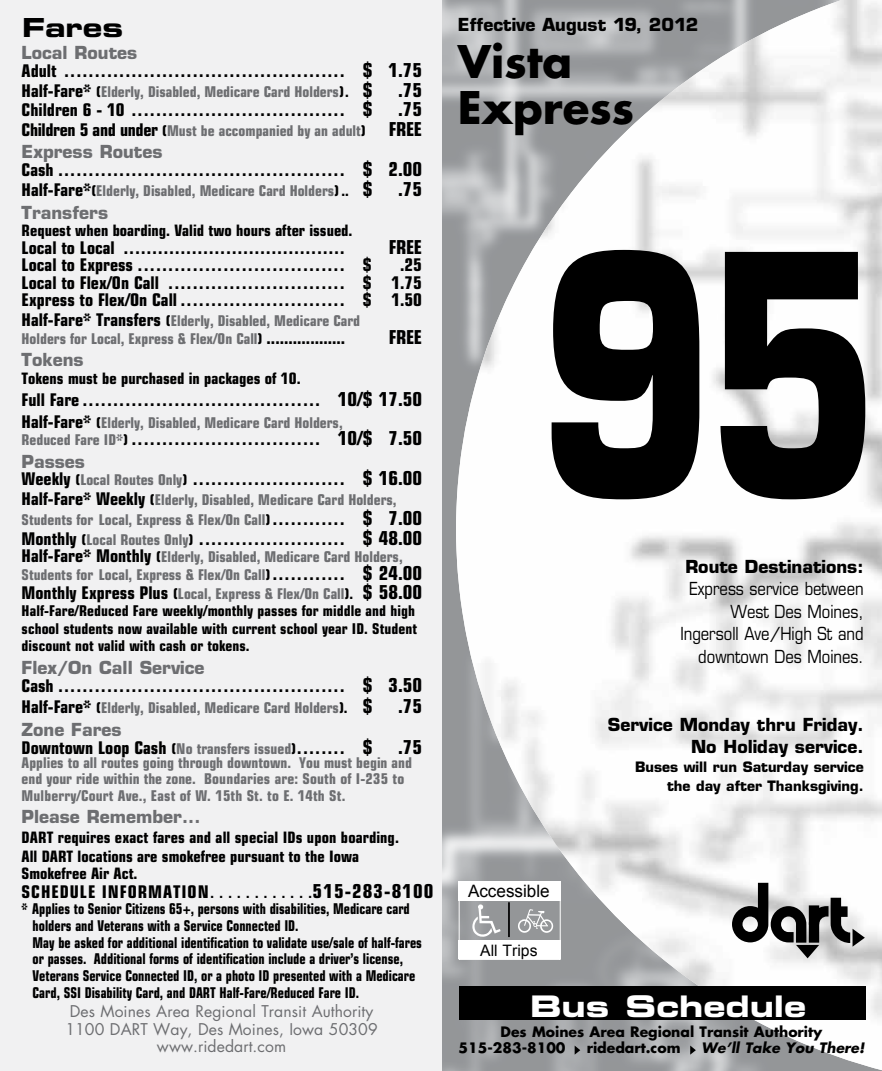
<style>
.page{position:relative;width:882px;height:1071px;background:#fff}
.page>*{position:absolute;margin:0;border:0;box-sizing:border-box;transform-origin:0 0}
.t1{font:700 327.25px "Eurostile";color:#000;scale:.75 1}
.t2{font:700 43.75px/46.4px "Futura";color:#000}
.t3{font:29.75px "Eurostile Bold Extended Two";color:#fff}
.t4{font:26.25px "Eurostile Bold Extended Two";color:#000}
.t5{font:700 condensed 19.25px "Eurostile";letter-spacing:-.02em;color:#000}
.t6{font:700 condensed 17.5px/17.5px "Eurostile";color:#000}
.t7{font:700 17.5px/22.6px "Eurostile";color:#000;text-align:right}
.t8{font:17.5px/22.6px "Eurostile";color:#000;text-align:right;scale:.85 1}
.t9{font:700 condensed 17.5px "Eurostile";letter-spacing:.055em;color:#000}
.t10{font:700 17.5px "Eurostile";color:#6d6e71}
.t11{font:17.15px "Arial";color:#000}
.t12{font:700 condensed 15.75px/19.2px "Eurostile";color:#000}
.t13{font:15.75px/17.5px "Futura";letter-spacing:.005em;color:#6d6e71;text-align:center}
.t14{font:15.75px "Arial";color:#000}
.t15{font:700 condensed 14.88px/17.5px "Eurostile";color:#6d6e71}
.t16{font:700 condensed 14.88px/16.6px "Eurostile";color:#000;scale:.9 1}
.t17{font:700 condensed 14.88px/17.5px "Eurostile";color:#000}
.t18{font:700 14px/16.8px "Futura";color:#000}
.t19{font:700 14px/18.9px "Eurostile";color:#000;text-align:right}
.t20{font:italic 700 14px "Futura";color:#000}
.s1{font-stretch:normal;color:#6d6e71}
.s2{font-size:19.25px}
.s3{font-size:17.5px;color:#000}
.s4{color:#000}
.s5{font-size:19.25px;color:#000}
.s6{font-size:14.88px;color:#6d6e71}
.s7{font-size:14.88px}
.s8{font-size:17.5px}
.s9{color:#6d6e71}
.s10{font-size:14px}
</style>
<div class="page">
<img style="left:441px;top:0;width:15px;height:1071px">
<img style="left:456px;top:0;width:426px;height:1070px">
<div style="left:0;top:0;width:441px;height:1071px;background:#f1f1f2"></div>
<svg style="left:732px;top:883px;width:133px;height:75px"></svg>
<svg style="left:472px;top:904px;width:29px;height:33px"></svg>
<div style="left:459px;top:881px;width:102px;height:79px;border:1px solid #fff"></div>
<div style="left:459px;top:881px;width:102px;height:20px;background:#fff"></div>
<div style="left:459px;top:940px;width:102px;height:19px;background:#fff"></div>
<svg style="left:518px;top:909px;width:35px;height:24px"></svg>
<div style="left:459px;top:986px;width:406px;height:33px;background:#000"></div>
<hr style="left:508px;top:902px;width:2px;height:35px;background:#000">
<svg style="left:575px;top:1046px;width:5px;height:9px"></svg>
<svg style="left:690px;top:1046px;width:6px;height:9px"></svg>
<h3 class="t4" style="left:22px;top:9px;width:103px">Fares</h3>
<p class="t6" style="left:22px;top:44px;width:402px"><span class="s1">Local Routes<br></span>Adult .............................................. <span class="s2">$ 1.75</span></p>
<p class="t15" style="left:22px;top:83px;width:352px"><span class="s3">Half-Fare*</span> <span class="s4">(</span>Elderly, Disabled, Medicare Card Holders<span class="s4">).</span> <span class="s5">$</span></p>
<p class="t5" style="left:398px;top:79px;width:26px">.75</p>
<p class="t6" style="left:22px;top:101px;width:352px">Children 6 - 10 ................................... <span class="s2">$</span></p>
<p class="t5" style="left:398px;top:98px;width:26px">.75</p>
<p class="t15" style="left:22px;top:122px;width:402px"><span class="s3">Children 5 and under</span> <span class="s4">(</span>Must be accompanied by an adult<span class="s4">)</span> <span class="s5">FREE</span></p>
<p class="t6" style="left:22px;top:143px;width:402px"><span class="s1">Express Routes<br></span>Cash ............................................... <span class="s2">$ 2.00</span></p>
<p class="t15" style="left:22px;top:182px;width:352px"><span class="s3">Half-Fare*</span><span class="s4">(</span>Elderly, Disabled, Medicare Card Holders<span class="s4">)..</span> <span class="s5">$</span></p>
<p class="t5" style="left:398px;top:177px;width:26px">.75</p>
<p class="t10" style="left:22px;top:201px;width:88px">Transfers</p>
<p class="t12" style="left:22px;top:221px;width:332px">Request when boarding. Valid two hours after issued.</p>
<p class="t6" style="left:22px;top:239px;width:324px">Local to Local .......................................</p>
<p class="t5" style="left:389px;top:235px;width:35px">FREE</p>
<p class="t6" style="left:22px;top:256px;width:352px">Local to Express .................................. $</p>
<p class="t6" style="left:22px;top:256px;width:402px;text-align:justify;text-indent:379px">.25<br>Local to Flex/On Call ............................. $ 1.75<br>Express to Flex/On Call........................... $ 1.50</p>
<p class="t15" style="left:22px;top:312px;width:340px"><span class="s3">Half-Fare* Transfers</span> <span class="s4">(</span>Elderly, Disabled, Medicare Card<br>Holders for Local, Express &amp; Flex/On Call<span class="s4">)</span> <span class="s3">..................</span></p>
<p class="t5" style="left:389px;top:325px;width:35px">FREE</p>
<p class="t10" style="left:22px;top:349px;width:64px">Tokens</p>
<p class="t12" style="left:22px;top:369px;width:281px">Tokens must be purchased in packages of 10.</p>
<p class="t6" style="left:22px;top:391px;width:402px">Full Fare....................................... <span class="s2">10/$ 17.50</span></p>
<p class="t15" style="left:22px;top:413px;width:323px"><span class="s3">Half-Fare*</span> <span class="s4">(</span>Elderly, Disabled, Medicare Card Holders,</p>
<p class="t6" style="left:22px;top:427px;width:402px;line-height:22.6px"><span class="s6">Reduced Fare ID*</span><span class="s7">)</span> ............................... <span class="s2">10/$ 7.50<br></span><span class="s1">Passes</span></p>
<p class="t6" style="left:22px;top:470px;width:402px">Weekly <span class="s7">(</span><span class="s6">Local Routes Only</span><span class="s7">)</span> ......................... <span class="s2">$ 16.00</span></p>
<p class="t15" style="left:22px;top:490px;width:402px;line-height:20.1px"><span class="s3">Half-Fare* Weekly</span> <span class="s4">(</span>Elderly, Disabled, Medicare Card Holders,<br>Students for Local, Express &amp; Flex/On Call<span class="s4">)</span> <span class="s3">............</span> <span class="s5">$ 7.00</span></p>
<p class="t6" style="left:22px;top:530px;width:402px">Monthly <span class="s7">(</span><span class="s6">Local Routes Only</span><span class="s7">)</span> ........................ <span class="s2">$ 48.00</span></p>
<p class="t15" style="left:22px;top:548px;width:402px"><span class="s3">Half-Fare* Monthly</span> <span class="s4">(</span>Elderly, Disabled, Medicare Card Holders,<br>Students for Local, Express &amp; Flex/On Call<span class="s4">)</span> <span class="s3">............</span> <span class="s5">$ 24.00</span></p>
<p class="t17" style="left:22px;top:585px;width:402px"><span class="s8">Monthly Express Plus</span> (<span class="s9">Local, Express &amp; Flex/On Call</span>). <span class="s2">$ 58.00<br></span>Half-Fare/Reduced Fare weekly/monthly passes for middle and high school students now available with current school year ID. Student discount not valid with cash or tokens.</p>
<p class="t6" style="left:22px;top:659px;width:402px"><span class="s1">Flex/On Call Service<br></span>Cash ............................................... <span class="s2">$ 3.50</span></p>
<p class="t15" style="left:22px;top:699px;width:352px"><span class="s3">Half-Fare*</span> <span class="s4">(</span>Elderly, Disabled, Medicare Card Holders<span class="s4">).</span> <span class="s5">$</span></p>
<p class="t5" style="left:398px;top:695px;width:26px">.75</p>
<p class="t6" style="left:22px;top:721px;width:352px"><span class="s1">Zone Fares<br></span>Downtown Loop Cash <span class="s7">(</span><span class="s6">No transfers issued</span><span class="s7">)</span>........ <span class="s2">$</span></p>
<p class="t5" style="left:398px;top:735px;width:26px">.75</p>
<p class="t15" style="left:22px;top:754px;width:392px;line-height:16.6px">Applies to all routes going through downtown. You must begin and end your ride within the zone. Boundaries are: South of I-235 to<br>Mulberry/Court Ave., East of W. 15th St. to E. 14th St.</p>
<p class="t10" style="left:22px;top:806px;width:181px">Please Remember...</p>
<p class="t12" style="left:22px;top:827px;width:379px">DART requires exact fares and all special IDs upon boarding.<br>All DART locations are smokefree pursuant to the Iowa</p>
<p class="t12" style="left:22px;top:864px;width:117px">Smokefree Air Act.</p>
<p class="t9" style="left:22px;top:881px;width:413px">SCHEDULE INFORMATION<span class="s10">. . . . . . . . . . . .</span><span class="s2">515-283-8100</span></p>
<p class="t16" style="left:33px;top:901px;width:434px;text-indent:-11px">* Applies to Senior Citizens 65+, persons with disabilities, Medicare card holders and Veterans with a Service Connected ID.<br>May be asked for additional identification to validate use/sale of half-fares or passes. Additional forms of identification include a driver’s license, Veterans Service Connected ID, or a photo ID presented with a Medicare Card, SSI Disability Card, and DART Half-Fare/Reduced Fare ID.</p>
<p class="t13" style="left:65px;top:1003px;width:314px">Des Moines Area Regional Transit Authority<br>1100 DART Way, Des Moines, Iowa 50309 www.ridedart.com</p>
<p class="t7" style="left:458px;top:14px;width:242px">Effective August 19, 2012</p>
<h2 class="t2" style="left:458px;top:38px;width:178px">Vista<br>Express</h2>
<h1 class="t1" style="left:538px;top:175px;width:460px">95</h1>
<p class="t7" style="left:685px;top:555px;width:180px">Route Destinations:</p>
<p class="t8" style="left:680px;top:578px;width:217px">Express service between<br>West Des Moines,<br>Ingersoll Ave/High St and downtown Des Moines.</p>
<p class="t11" style="left:468px;top:880px;width:83px">Accessible</p>
<p class="t7" style="left:608px;top:713px;width:257px">Service Monday thru Friday.<br>No Holiday service.</p>
<p class="t19" style="left:635px;top:758px;width:230px">Buses will run Saturday service the day after Thanksgiving.</p>
<p class="t14" style="left:480px;top:940px;width:59px">All Trips</p>
<h3 class="t3" style="left:530px;top:985px;width:278px">Bus Schedule</h3>
<p class="t18" style="left:458px;top:1023px;width:365px;text-indent:42px">Des Moines Area Regional Transit Authority<br>515-283-8100</p>
<p class="t18" style="left:587px;top:1040px;width:95px">ridedart.com</p>
<p class="t20" style="left:702px;top:1039px;width:164px">We’ll Take You There!</p>
</div>
